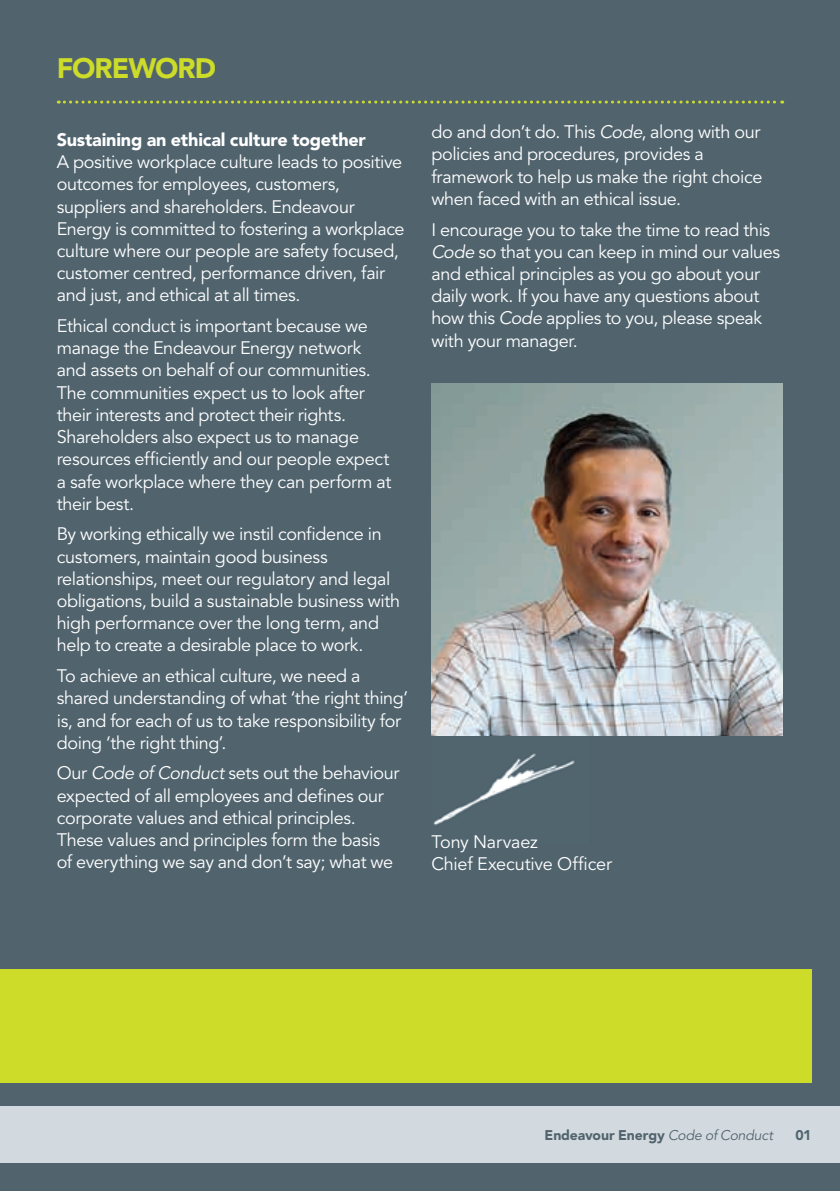
<style>
.page{position:relative;width:840px;height:1191px;background:#fff}
.page>*{position:absolute;margin:0;border:0;box-sizing:border-box;transform-origin:0 0}
.t1{font:900 28px "Avenir LT Std";letter-spacing:-.03em;color:#cddc28}
.t2{font:18px/22.2px "Avenir LT Std";letter-spacing:-.02em;color:#fff}
.t3{font:900 18px "Avenir LT Std";letter-spacing:-.01em;color:#fff}
.t4{font:900 14px "Avenir LT Std";letter-spacing:-.01em;color:#51646e}
.s1{font-style:italic}
.s2{font-weight:400;font-style:italic}
</style>
<div class="page">
<div style="left:0;top:0;width:839px;height:1191px;background:#51646e"></div>
<div style="left:0;top:1106px;width:839px;height:56px;background:#d3dadf"></div>
<svg style="left:58px;top:101px;width:724px;height:3px"></svg>
<div style="left:0;top:969px;width:811px;height:113px;background:#cddc28"></div>
<img style="left:431px;top:735px;width:160px;height:91px">
<img style="left:431px;top:383px;width:351px;height:352px">
<h1 class="t1" style="left:57px;top:51px;width:161px">FOREWORD</h1>
<p class="t3" style="left:57px;top:129px;width:310px">Sustaining an ethical culture together</p>
<p class="t2" style="left:57px;top:151px;width:349px">A positive workplace culture leads to positive outcomes for employees, customers, suppliers and shareholders. Endeavour Energy is committed to fostering a workplace culture where our people are safety focused, customer centred, performance driven, fair and just, and ethical at all times.</p>
<p class="t2" style="left:57px;top:315px;width:336px">Ethical conduct is important because we manage the Endeavour Energy network and assets on behalf of our communities.<br>The communities expect us to look after their interests and protect their rights.<br>Shareholders also expect us to manage resources efficiently and our people expect a safe workplace where they can perform at their best.</p>
<p class="t2" style="left:57px;top:523px;width:345px">By working ethically we instil confidence in customers, maintain good business relationships, meet our regulatory and legal obligations, build a sustainable business with high performance over the long term, and help to create a desirable place to work.</p>
<p class="t2" style="left:57px;top:665px;width:352px">To achieve an ethical culture, we need a shared understanding of what ‘the right thing’ is, and for each of us to take responsibility for doing ‘the right thing’.</p>
<p class="t2" style="left:57px;top:762px;width:344px">Our <span class="s1">Code of Conduct</span> sets out the behaviour expected of all employees and defines our corporate values and ethical principles.<br>These values and principles form the basis of everything we say and don’t say; what we</p>
<p class="t2" style="left:431px;top:121px;width:332px">do and don’t do. This <span class="s1">Code</span>, along with our policies and procedures, provides a framework to help us make the right choice when faced with an ethical issue.</p>
<p class="t2" style="left:431px;top:219px;width:350px">I encourage you to take the time to read this <span class="s1">Code</span> so that you can keep in mind our values and ethical principles as you go about your daily work. If you have any questions about how this <span class="s1">Code</span> applies to you, please speak with your manager.</p>
<p class="t2" style="left:431px;top:831px;width:182px">Tony Narvaez<br>Chief Executive Officer</p>
<p class="t4" style="left:544px;top:1126px;width:230px">Endeavour Energy <span class="s2">Code of Conduct</span></p>
<p class="t4" style="left:795px;top:1126px;width:18px">01</p>
</div>
